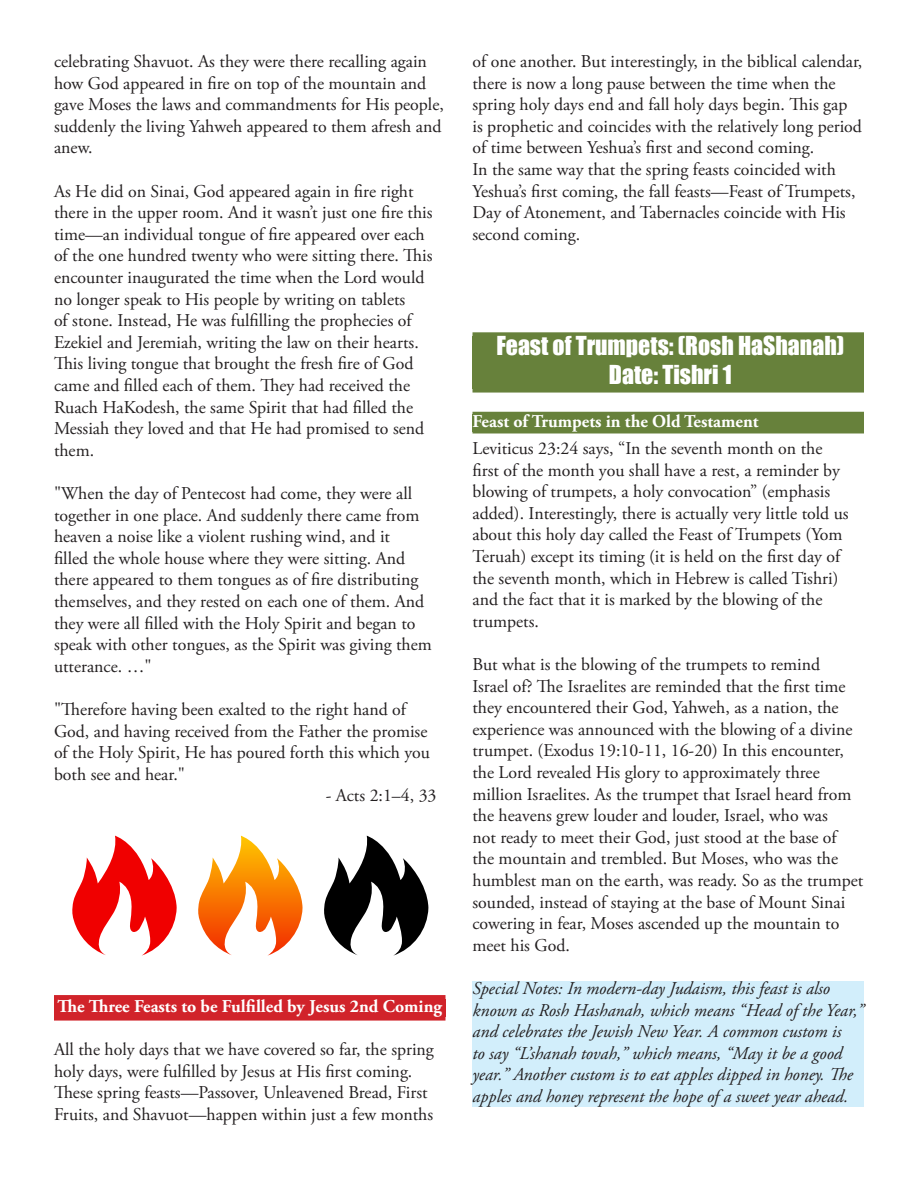
<style>
.page{position:relative;width:918px;height:1188px;background:#fff}
.page>*{position:absolute;margin:0;border:0;box-sizing:border-box;transform-origin:0 0}
.Bullets{font:24px "Impact";color:#fff}
.Bullets-2{font:18px/21.6px "Adobe Garamond Pro";color:#231f20}
.Bullets-3{font:italic 18px/21.6px "Adobe Garamond Pro";color:#231f20}
.Bullets-4{font:700 18px "Adobe Garamond Pro";color:#fff}
</style>
<div class="page">
<div style="left:54px;top:999px;width:392px;height:18px;background:#d1232a"></div>
<div style="left:54px;top:1013px;width:392px;height:8px;background:#d1232a"></div>
<div style="left:54px;top:995px;width:392px;height:8px;background:#d1232a"></div>
<svg style="left:198px;top:836px;width:105px;height:120px"></svg>
<svg style="left:324px;top:836px;width:104px;height:120px"></svg>
<svg style="left:72px;top:836px;width:105px;height:120px"></svg>
<div style="left:472px;top:336px;width:392px;height:53px;background:#67813b"></div>
<div style="left:472px;top:385px;width:392px;height:8px;background:#67813b"></div>
<div style="left:472px;top:332px;width:392px;height:8px;background:#67813b"></div>
<div style="left:472px;top:414px;width:392px;height:18px;background:#67813b"></div>
<hr style="left:472px;top:430px;width:392px;height:3px;background:#67813b">
<hr style="left:472px;top:412px;width:392px;height:4px;background:#67813b">
<div style="left:472px;top:981px;width:392px;height:126px;background:#d2eefb"></div>
<p class="Bullets-2" style="left:54px;top:51px;width:391px">celebrating Shavuot. As they were there recalling again how God appeared in fire on top of the mountain and gave Moses the laws and commandments for His people, suddenly the living Yahweh appeared to them afresh and anew.</p>
<p class="Bullets-2" style="left:54px;top:181px;width:380px">As He did on Sinai, God appeared again in fire right there in the upper room. And it wasn’t just one fire this time—an individual tongue of fire appeared over each of the one hundred twenty who were sitting there. This encounter inaugurated the time when the Lord would no longer speak to His people by writing on tablets<br>of stone. Instead, He was fulfilling the prophecies of Ezekiel and Jeremiah, writing the law on their hearts.<br>This living tongue that brought the fresh fire of God came and filled each of them. They had received the Ruach HaKodesh, the same Spirit that had filled the Messiah they loved and that He had promised to send them.</p>
<p class="Bullets-2" style="left:54px;top:483px;width:379px">"When the day of Pentecost had come, they were all together in one place. And suddenly there came from heaven a noise like a violent rushing wind, and it<br>filled the whole house where they were sitting. And there appeared to them tongues as of fire distributing themselves, and they rested on each one of them. And they were all filled with the Holy Spirit and began to speak with other tongues, as the Spirit was giving them utterance. …"</p>
<p class="Bullets-2" style="left:54px;top:699px;width:378px">"Therefore having been exalted to the right hand of God, and having received from the Father the promise of the Holy Spirit, He has poured forth this which you both see and hear."</p>
<p class="Bullets-2" style="left:326px;top:786px;width:112px">- Acts 2:1–4, 33</p>
<p class="Bullets-4" style="left:57px;top:996px;width:386px">The Three Feasts to be Fulfilled by Jesus 2nd Coming</p>
<p class="Bullets-2" style="left:54px;top:1039px;width:381px">All the holy days that we have covered so far, the spring holy days, were fulfilled by Jesus at His first coming.<br>These spring feasts—Passover, Unleavened Bread, First Fruits, and Shavuot—happen within just a few months</p>
<p class="Bullets-2" style="left:472px;top:51px;width:391px">of one another. But interestingly, in the biblical calendar, there is now a long pause between the time when the spring holy days end and fall holy days begin. This gap<br>is prophetic and coincides with the relatively long period of time between Yeshua’s first and second coming.</p>
<p class="Bullets-2" style="left:472px;top:159px;width:384px">In the same way that the spring feasts coincided with Yeshua’s first coming, the fall feasts—Feast of Trumpets, Day of Atonement, and Tabernacles coincide with His second coming.</p>
<p class="Bullets" style="left:496px;top:327px;width:349px">Feast of Trumpets: (Rosh HaShanah)</p>
<p class="Bullets" style="left:609px;top:356px;width:124px">Date: Tishri 1</p>
<p class="Bullets-4" style="left:472px;top:411px;width:288px">Feast of Trumpets in the Old Testament</p>
<p class="Bullets-2" style="left:472px;top:438px;width:378px">Leviticus 23:24 says, “In the seventh month on the first of the month you shall have a rest, a reminder by blowing of trumpets, a holy convocation” (emphasis added). Interestingly, there is actually very little told us about this holy day called the Feast of Trumpets (Yom Teruah) except its timing (it is held on the first day of the seventh month, which in Hebrew is called Tishri) and the fact that it is marked by the blowing of the trumpets.</p>
<p class="Bullets-2" style="left:472px;top:654px;width:392px">But what is the blowing of the trumpets to remind<br>Israel of? The Israelites are reminded that the first time they encountered their God, Yahweh, as a nation, the experience was announced with the blowing of a divine trumpet. (Exodus 19:10-11, 16-20) In this encounter, the Lord revealed His glory to approximately three million Israelites. As the trumpet that Israel heard from the heavens grew louder and louder, Israel, who was<br>not ready to meet their God, just stood at the base of<br>the mountain and trembled. But Moses, who was the humblest man on the earth, was ready. So as the trumpet sounded, instead of staying at the base of Mount Sinai cowering in fear, Moses ascended up the mountain to meet his God.</p>
<p class="Bullets-3" style="left:472px;top:978px;width:393px">Special Notes: In modern-day Judaism, this feast is also known as Rosh Hashanah, which means “Head of the Year,” and celebrates the Jewish New Year. A common custom is<br>to say “L’shanah tovah,” which means, “May it be a good year.” Another custom is to eat apples dipped in honey. The apples and honey represent the hope of a sweet year ahead.</p>
</div>
